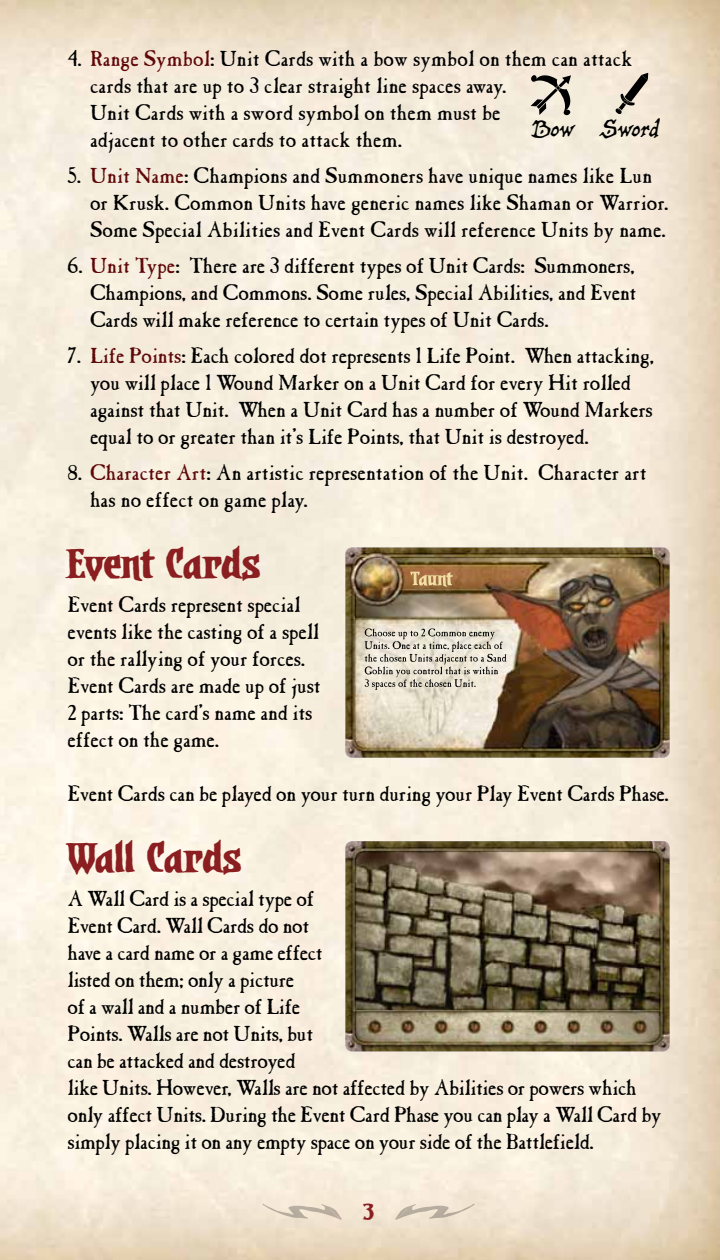
<style>
.page{position:relative;width:720px;height:1260px;background:#fff}
.page>*{position:absolute;margin:0;border:0;box-sizing:border-box;transform-origin:0 0}
.t1{font:50px "Dwarven Axe BB";color:#8a1e20}
.t2{font:27.5px "Dwarven Axe BB";color:#8a1e20}
.t3{font:italic 24.25px "Old Crone BB";letter-spacing:-.01em;color:#000}
.t4{font:22.5px/27px "Casablanca Antique Plain";letter-spacing:-.01em;color:#000}
.s1{color:#5f0708}
</style>
<div class="page">
<svg style="left:395px;top:1204px;width:80px;height:16px"></svg>
<svg style="left:263px;top:1204px;width:79px;height:16px"></svg>
<img style="left:345px;top:841px;width:325px;height:210px">
<img style="left:345px;top:548px;width:325px;height:210px">
<svg style="left:365px;top:629px;width:141px;height:61px"></svg>
<svg style="left:410px;top:572px;width:43px;height:15px"></svg>
<svg style="left:531px;top:74px;width:41px;height:41px"></svg>
<svg style="left:615px;top:73px;width:33px;height:41px"></svg>
<p class="t4" style="left:90px;top:46px;width:544px;text-indent:-22px">4. <span class="s1">Range Symbol</span>: Unit Cards with a bow symbol on them can attack cards that are up to 3 clear straight line spaces away.<br>Unit Cards with a sword symbol on them must be<br>adjacent to other cards to attack them.</p>
<p class="t4" style="left:90px;top:163px;width:580px;text-indent:-22px">5. <span class="s1">Unit Name</span>: Champions and Summoners have unique names like Lun or Krusk. Common Units have generic names like Shaman or Warrior.<br>Some Special Abilities and Event Cards will reference Units by name.</p>
<p class="t4" style="left:90px;top:253px;width:548px;text-align:justify;text-indent:-22px">6. <span class="s1">Unit Type</span>: There are 3 different types of Unit Cards: Summoners, Champions, and Commons. Some rules, Special Abilities, and Event Cards will make reference to certain types of Unit Cards.</p>
<p class="t4" style="left:90px;top:343px;width:566px;text-indent:-22px">7. <span class="s1">Life Points</span>: Each colored dot represents 1 Life Point. When attacking, you will place 1 Wound Marker on a Unit Card for every Hit rolled against that Unit. When a Unit Card has a number of Wound Markers equal to or greater than it’s Life Points, that Unit is destroyed.</p>
<p class="t4" style="left:90px;top:460px;width:558px;text-indent:-22px">8. <span class="s1">Character Art</span>: An artistic representation of the Unit. Character art has no effect on game play.</p>
<h1 class="t1" style="left:68px;top:537px;width:194px">Event Cards</h1>
<p class="t4" style="left:68px;top:592px;width:255px">Event Cards represent special events like the casting of a spell or the rallying of your forces.<br>Event Cards are made up of just<br>2 parts: The card’s name and its effect on the game.</p>
<p class="t4" style="left:68px;top:781px;width:603px">Event Cards can be played on your turn during your Play Event Cards Phase.</p>
<h1 class="t1" style="left:68px;top:831px;width:175px">Wall Cards</h1>
<p class="t4" style="left:68px;top:886px;width:596px">A Wall Card is a special type of<br>Event Card. Wall Cards do not<br>have a card name or a game effect<br>listed on them; only a picture<br>of a wall and a number of Life<br>Points. Walls are not Units, but<br>can be attacked and destroyed<br>like Units. However, Walls are not affected by Abilities or powers which only affect Units. During the Event Card Phase you can play a Wall Card by simply placing it on any empty space on your side of the Battlefield.</p>
<p class="t3" style="left:532px;top:112px;width:130px">Bow Sword</p>
<p class="t2" style="left:363px;top:1197px;width:12px">3</p>
</div>
